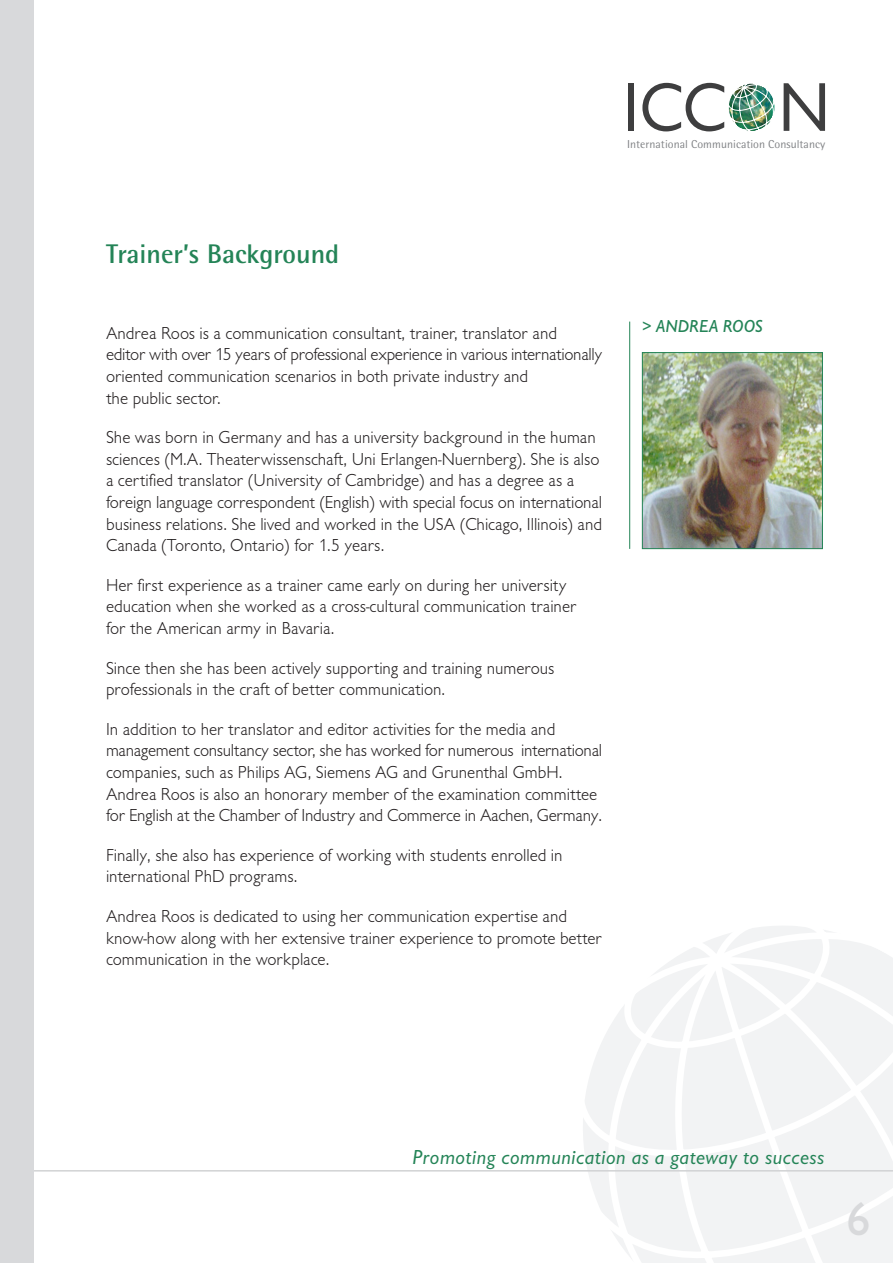
<style>
.page{position:relative;width:893px;height:1263px;background:#fff}
.page>*{position:absolute;margin:0;border:0;box-sizing:border-box;transform-origin:0 0}
.t1{font:71.4px "Chantilly";color:#3e3e3f;scale:.96 1}
.t2{font:500 49.2px "Chantilly";color:#d8d9db}
.t3{font:700 27px "Rotis Semi Sans";color:#248457}
.t4{font:italic 21px "Chantilly";letter-spacing:.025em;color:#248457}
.t5{font:300 18px/21.6px "Chantilly";color:#231f20}
.t6{font:italic 500 18px "Chantilly";color:#248457}
.t7{font:11.55px "Rotis Semi Sans";letter-spacing:.005em;color:#808285}
</style>
<div class="page">
<svg style="left:583px;top:926px;width:309px;height:337px"></svg>
<hr style="left:2px;top:1170px;width:890px;height:2px;background:#d1d2d4">
<div style="left:0;top:0;width:34px;height:1263px;background:#d8d9db"></div>
<hr style="left:629px;top:322px;width:1px;height:227px;background:#248457">
<img style="left:644px;top:354px;width:176px;height:193px">
<div style="left:642px;top:352px;width:180px;height:197px;border:1px solid #248457"></div>
<img style="left:728px;top:83px;width:47px;height:48px">
<h1 class="t1" style="left:623px;top:84px;width:217px">ICC N</h1>
<p class="t7" style="left:627px;top:140px;width:200px">International Communication Consultancy</p>
<h3 class="t3" style="left:106px;top:245px;width:235px">Trainer’s Background</h3>
<p class="t5" style="left:106px;top:324px;width:497px">Andrea Roos is a communication consultant, trainer, translator and<br>editor with over 15 years of professional experience in various internationally oriented communication scenarios in both private industry and<br>the public sector.</p>
<p class="t5" style="left:106px;top:429px;width:497px">She was born in Germany and has a university background in the human sciences (M.A. Theaterwissenschaft, Uni Erlangen-Nuernberg). She is also a certified translator (University of Cambridge) and has a degree as a foreign language correspondent (English) with special focus on international business relations. She lived and worked in the USA (Chicago, Illinois) and Canada (Toronto, Ontario) for 1.5 years.</p>
<p class="t5" style="left:106px;top:576px;width:472px">Her first experience as a trainer came early on during her university education when she worked as a cross-cultural communication trainer for the American army in Bavaria.</p>
<p class="t5" style="left:106px;top:659px;width:450px">Since then she has been actively supporting and training numerous professionals in the craft of better communication.</p>
<p class="t5" style="left:106px;top:720px;width:497px">In addition to her translator and editor activities for the media and management consultancy sector, she has worked for numerous international companies, such as Philips AG, Siemens AG and Grunenthal GmbH.<br>Andrea Roos is also an honorary member of the examination committee for English at the Chamber of Industry and Commerce in Aachen, Germany.</p>
<p class="t5" style="left:106px;top:846px;width:458px">Finally, she also has experience of working with students enrolled in international PhD programs.</p>
<p class="t5" style="left:106px;top:907px;width:497px">Andrea Roos is dedicated to using her communication expertise and know-how along with her extensive trainer experience to promote better communication in the workplace.</p>
<p class="t6" style="left:642px;top:321px;width:122px">&gt; ANDREA ROOS</p>
<p class="t4" style="left:412px;top:1150px;width:413px">Promoting communication as a gateway to success</p>
<h2 class="t2" style="left:846px;top:1203px;width:26px">6</h2>
</div>
